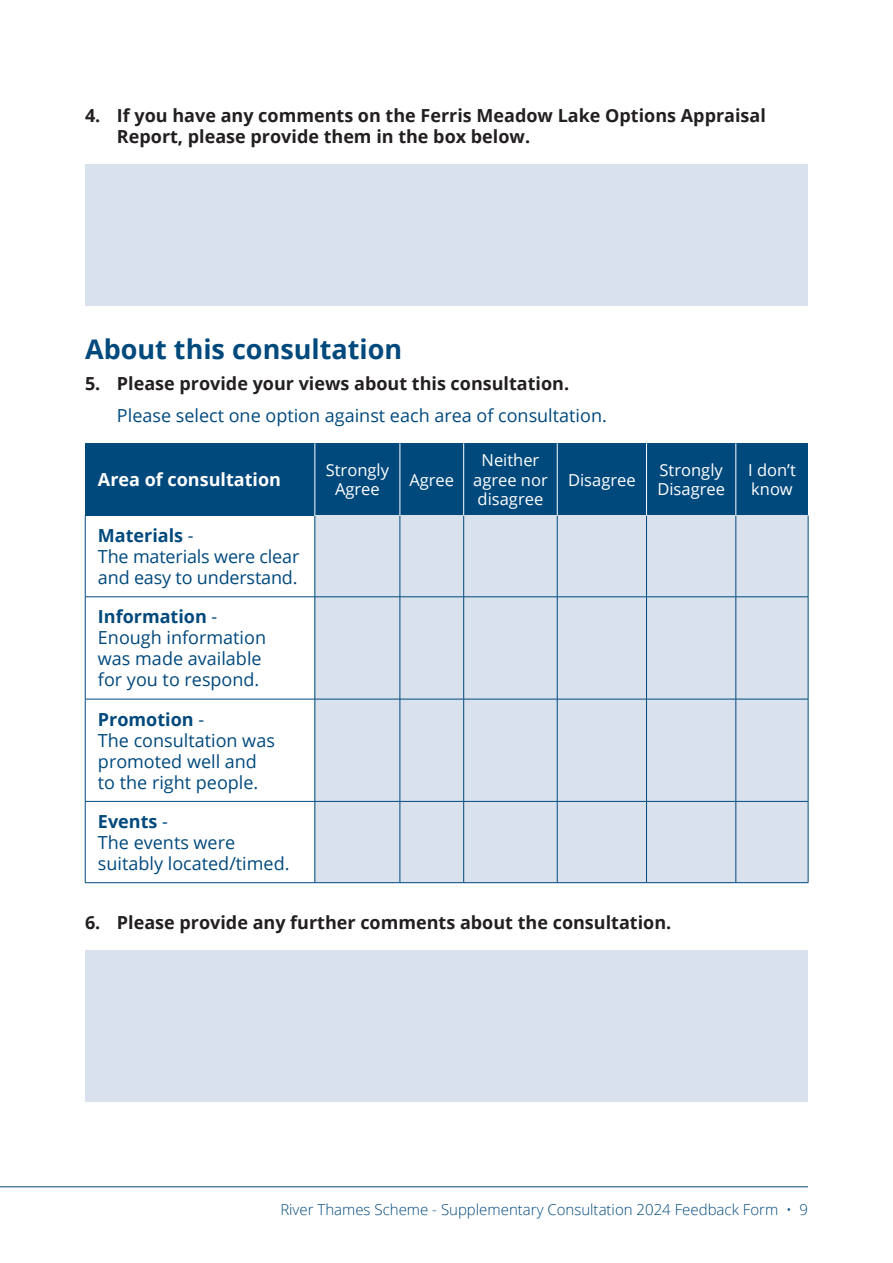
<style>
.page{position:relative;width:893px;height:1263px;background:#fff}
.page>*{position:absolute;margin:0;border:0;box-sizing:border-box;transform-origin:0 0}
.t1{font:700 27px "Open Sans";color:#00497d}
.t2{font:18px/21px "Open Sans";color:#00497d}
.t3{font:700 18px/21px "Open Sans";color:#231f20}
.t4{font:700 18px "Open Sans";color:#fff}
.t5{font:700 18px "Open Sans";color:#00497d}
.t6{font:16.5px/19.5px "Open Sans";color:#fff;text-align:center}
.t7{font:300 15px "Open Sans";color:#00497d}
.s1{font-weight:400}
.s2{font-weight:700}
</style>
<div class="page">
<hr style="left:0;top:1186px;width:808px;height:1px;background:#00497d">
<hr style="left:85px;top:515px;width:1px;height:82px;background:#00497d">
<hr style="left:85px;top:597px;width:1px;height:102px;background:#00497d">
<hr style="left:85px;top:699px;width:1px;height:102px;background:#00497d">
<hr style="left:85px;top:801px;width:1px;height:81px;background:#00497d">
<div style="left:85px;top:950px;width:723px;height:151px;background:#d9e1ed"></div>
<div style="left:85px;top:164px;width:723px;height:142px;background:#d9e1ed"></div>
<div style="left:85px;top:443px;width:230px;height:72px;background:#00497d"></div>
<div style="left:315px;top:443px;width:85px;height:72px;background:#00497d"></div>
<div style="left:400px;top:443px;width:64px;height:72px;background:#00497d"></div>
<div style="left:464px;top:443px;width:93px;height:72px;background:#00497d"></div>
<div style="left:557px;top:443px;width:89px;height:72px;background:#00497d"></div>
<div style="left:646px;top:443px;width:90px;height:72px;background:#00497d"></div>
<div style="left:736px;top:443px;width:72px;height:72px;background:#00497d"></div>
<div style="left:315px;top:515px;width:85px;height:82px;background:#d9e1ed"></div>
<div style="left:400px;top:515px;width:64px;height:82px;background:#d9e1ed"></div>
<div style="left:464px;top:515px;width:93px;height:82px;background:#d9e1ed"></div>
<div style="left:557px;top:515px;width:89px;height:82px;background:#d9e1ed"></div>
<div style="left:646px;top:515px;width:90px;height:82px;background:#d9e1ed"></div>
<div style="left:736px;top:515px;width:72px;height:82px;background:#d9e1ed"></div>
<div style="left:315px;top:597px;width:85px;height:102px;background:#d9e1ed"></div>
<div style="left:400px;top:597px;width:64px;height:102px;background:#d9e1ed"></div>
<div style="left:464px;top:597px;width:93px;height:102px;background:#d9e1ed"></div>
<div style="left:557px;top:597px;width:89px;height:102px;background:#d9e1ed"></div>
<div style="left:646px;top:597px;width:90px;height:102px;background:#d9e1ed"></div>
<div style="left:736px;top:597px;width:72px;height:102px;background:#d9e1ed"></div>
<div style="left:315px;top:699px;width:85px;height:102px;background:#d9e1ed"></div>
<div style="left:400px;top:699px;width:64px;height:102px;background:#d9e1ed"></div>
<div style="left:464px;top:699px;width:93px;height:102px;background:#d9e1ed"></div>
<div style="left:557px;top:699px;width:89px;height:102px;background:#d9e1ed"></div>
<div style="left:646px;top:699px;width:90px;height:102px;background:#d9e1ed"></div>
<div style="left:736px;top:699px;width:72px;height:102px;background:#d9e1ed"></div>
<div style="left:315px;top:801px;width:85px;height:82px;background:#d9e1ed"></div>
<div style="left:400px;top:801px;width:64px;height:82px;background:#d9e1ed"></div>
<div style="left:464px;top:801px;width:93px;height:82px;background:#d9e1ed"></div>
<div style="left:557px;top:801px;width:89px;height:82px;background:#d9e1ed"></div>
<div style="left:646px;top:801px;width:90px;height:82px;background:#d9e1ed"></div>
<div style="left:736px;top:801px;width:72px;height:82px;background:#d9e1ed"></div>
<hr style="left:315px;top:515px;width:1px;height:82px;background:#00497d">
<hr style="left:400px;top:515px;width:1px;height:82px;background:#00497d">
<hr style="left:463px;top:515px;width:1px;height:82px;background:#00497d">
<hr style="left:557px;top:515px;width:1px;height:82px;background:#00497d">
<hr style="left:646px;top:515px;width:1px;height:82px;background:#00497d">
<hr style="left:736px;top:515px;width:1px;height:82px;background:#00497d">
<hr style="left:808px;top:515px;width:1px;height:82px;background:#00497d">
<hr style="left:85px;top:596px;width:230px;height:1px;background:#00497d">
<hr style="left:315px;top:596px;width:85px;height:1px;background:#00497d">
<hr style="left:315px;top:597px;width:1px;height:102px;background:#00497d">
<hr style="left:400px;top:596px;width:64px;height:1px;background:#00497d">
<hr style="left:400px;top:597px;width:1px;height:102px;background:#00497d">
<hr style="left:464px;top:596px;width:93px;height:1px;background:#00497d">
<hr style="left:463px;top:597px;width:1px;height:102px;background:#00497d">
<hr style="left:557px;top:596px;width:89px;height:1px;background:#00497d">
<hr style="left:557px;top:597px;width:1px;height:102px;background:#00497d">
<hr style="left:646px;top:596px;width:90px;height:1px;background:#00497d">
<hr style="left:646px;top:597px;width:1px;height:102px;background:#00497d">
<hr style="left:736px;top:596px;width:72px;height:1px;background:#00497d">
<hr style="left:736px;top:597px;width:1px;height:102px;background:#00497d">
<hr style="left:808px;top:597px;width:1px;height:102px;background:#00497d">
<hr style="left:85px;top:699px;width:230px;height:1px;background:#00497d">
<hr style="left:315px;top:699px;width:85px;height:1px;background:#00497d">
<hr style="left:315px;top:699px;width:1px;height:102px;background:#00497d">
<hr style="left:400px;top:699px;width:64px;height:1px;background:#00497d">
<hr style="left:400px;top:699px;width:1px;height:102px;background:#00497d">
<hr style="left:464px;top:699px;width:93px;height:1px;background:#00497d">
<hr style="left:463px;top:699px;width:1px;height:102px;background:#00497d">
<hr style="left:557px;top:699px;width:89px;height:1px;background:#00497d">
<hr style="left:557px;top:699px;width:1px;height:102px;background:#00497d">
<hr style="left:646px;top:699px;width:90px;height:1px;background:#00497d">
<hr style="left:646px;top:699px;width:1px;height:102px;background:#00497d">
<hr style="left:736px;top:699px;width:72px;height:1px;background:#00497d">
<hr style="left:736px;top:699px;width:1px;height:102px;background:#00497d">
<hr style="left:808px;top:699px;width:1px;height:102px;background:#00497d">
<hr style="left:85px;top:801px;width:230px;height:1px;background:#00497d">
<hr style="left:315px;top:801px;width:85px;height:1px;background:#00497d">
<hr style="left:315px;top:801px;width:1px;height:81px;background:#00497d">
<hr style="left:400px;top:801px;width:64px;height:1px;background:#00497d">
<hr style="left:400px;top:801px;width:1px;height:81px;background:#00497d">
<hr style="left:464px;top:801px;width:93px;height:1px;background:#00497d">
<hr style="left:463px;top:801px;width:1px;height:81px;background:#00497d">
<hr style="left:557px;top:801px;width:89px;height:1px;background:#00497d">
<hr style="left:557px;top:801px;width:1px;height:81px;background:#00497d">
<hr style="left:646px;top:801px;width:90px;height:1px;background:#00497d">
<hr style="left:646px;top:801px;width:1px;height:81px;background:#00497d">
<hr style="left:736px;top:801px;width:72px;height:1px;background:#00497d">
<hr style="left:736px;top:801px;width:1px;height:81px;background:#00497d">
<hr style="left:808px;top:801px;width:1px;height:81px;background:#00497d">
<hr style="left:85px;top:882px;width:230px;height:1px;background:#00497d">
<hr style="left:315px;top:882px;width:85px;height:1px;background:#00497d">
<hr style="left:400px;top:882px;width:64px;height:1px;background:#00497d">
<hr style="left:464px;top:882px;width:93px;height:1px;background:#00497d">
<hr style="left:557px;top:882px;width:89px;height:1px;background:#00497d">
<hr style="left:646px;top:882px;width:90px;height:1px;background:#00497d">
<hr style="left:736px;top:882px;width:72px;height:1px;background:#00497d">
<hr style="left:315px;top:443px;width:1px;height:72px;background:#fff">
<hr style="left:400px;top:443px;width:1px;height:72px;background:#fff">
<hr style="left:463px;top:443px;width:1px;height:72px;background:#fff">
<hr style="left:557px;top:443px;width:1px;height:72px;background:#fff">
<hr style="left:646px;top:443px;width:1px;height:72px;background:#fff">
<hr style="left:736px;top:443px;width:1px;height:72px;background:#fff">
<p class="t3" style="left:117px;top:105px;width:650px;text-indent:-32px">4. If you have any comments on the Ferris Meadow Lake Options Appraisal<br>Report, please provide them in the box below.</p>
<h2 class="t1" style="left:85px;top:330px;width:319px">About this consultation</h2>
<p class="t3" style="left:85px;top:373px;width:486px">5. Please provide your views about this consultation.</p>
<p class="t2" style="left:117px;top:404px;width:491px">Please select one option against each area of consultation.</p>
<p class="t4" style="left:98px;top:467px;width:185px">Area of consultation</p>
<p class="t6" style="left:326px;top:460px;width:65px">Strongly<br>Agree</p>
<p class="t6" style="left:409px;top:469px;width:46px">Agree</p>
<p class="t5" style="left:98px;top:523px;width:97px">Materials <span class="s1">-</span></p>
<p class="t2" style="left:98px;top:545px;width:203px">The materials were clear</p>
<p class="t2" style="left:98px;top:566px;width:201px">and easy to understand.</p>
<p class="t2" style="left:98px;top:606px;width:170px"><span class="s2">Information</span> -<br>Enough information was made available for you to respond.</p>
<p class="t2" style="left:98px;top:708px;width:178px"><span class="s2">Promotion</span> -<br>The consultation was promoted well and to the right people.</p>
<p class="t2" style="left:98px;top:810px;width:193px"><span class="s2">Events</span> -<br>The events were suitably located/timed.</p>
<p class="t6" style="left:473px;top:450px;width:76px">Neither agree nor disagree</p>
<p class="t6" style="left:568px;top:469px;width:69px">Disagree</p>
<p class="t6" style="left:657px;top:460px;width:69px;text-align:left">Strongly<br>Disagree</p>
<p class="t6" style="left:748px;top:460px;width:49px;text-align:left">I don’t know</p>
<p class="t3" style="left:85px;top:911px;width:588px">6. Please provide any further comments about the consultation.</p>
<p class="t7" style="left:280px;top:1200px;width:529px">River Thames Scheme - Supplementary Consultation 2024 Feedback Form • 9</p>
</div>
